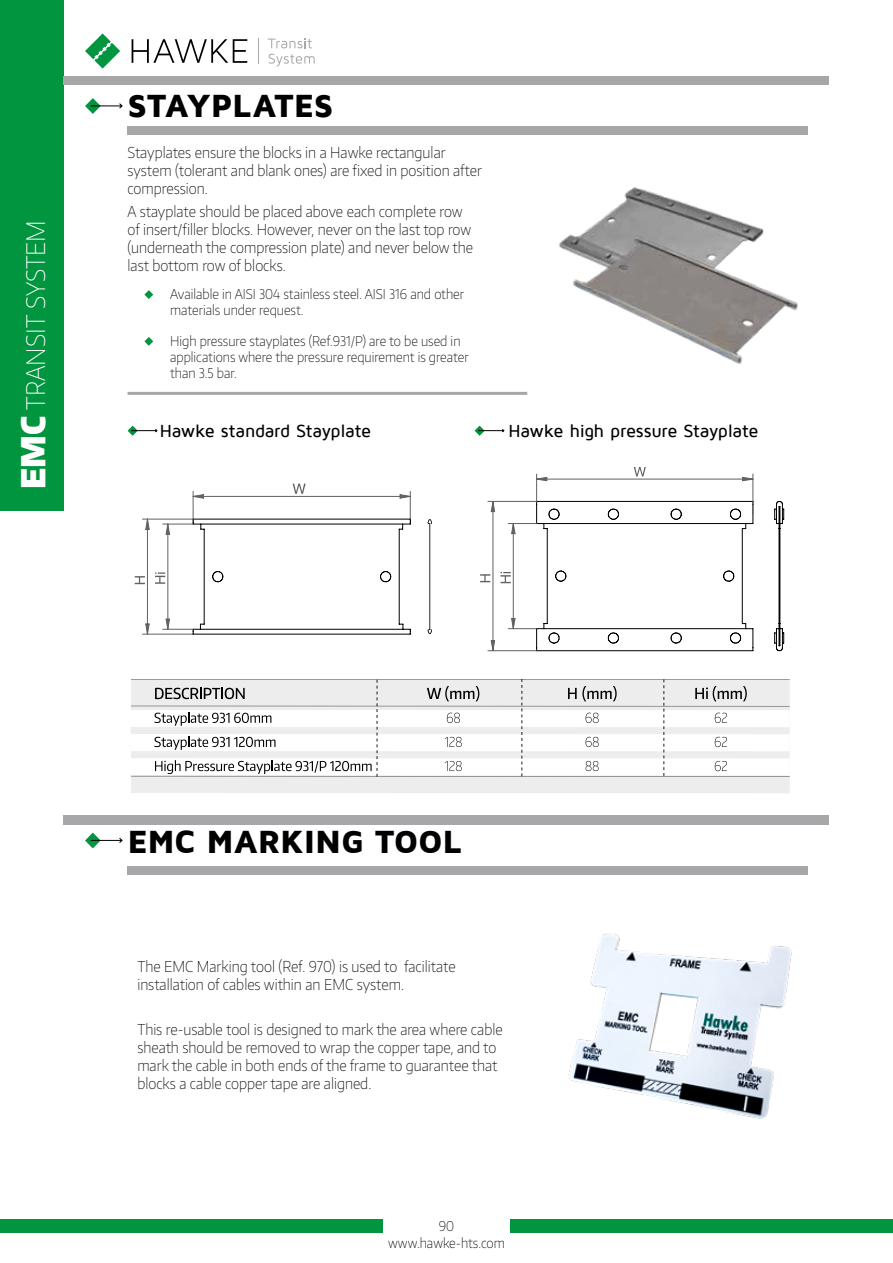
<style>
.page{position:relative;width:893px;height:1263px;background:#fff}
.page>*{position:absolute;margin:0;border:0;box-sizing:border-box;transform-origin:0 0}
.t1{font:900 33px "Maven Pro";letter-spacing:-.005em;color:#000}
.t2{font:900 33px "Encode Sans Narrow";color:#fff}
.t3{font:100 25.5px "Encode Sans Narrow";color:#fff}
.t4{font:500 18px "Maven Pro";letter-spacing:-.02em;color:#000}
.t5{font:100 15px/18px "Encode Sans Narrow";color:#000}
.t6{font:100 13.5px/16.2px "Encode Sans Narrow";color:#000}
</style>
<div class="page">
<div style="left:0;top:0;width:64px;height:510px;background:#00953e"></div>
<div style="left:64px;top:77px;width:765px;height:8px;background:#a7a7a9"></div>
<div style="left:128px;top:126px;width:680px;height:9px;background:#a7a7a9"></div>
<svg style="left:132px;top:39px;width:115px;height:24px"></svg>
<svg style="left:258px;top:38px;width:1px;height:26px"></svg>
<svg style="left:268px;top:39px;width:44px;height:9px"></svg>
<svg style="left:269px;top:54px;width:46px;height:12px"></svg>
<svg style="left:85px;top:33px;width:35px;height:36px"></svg>
<div style="left:0;top:1219px;width:383px;height:14px;background:#00953e"></div>
<div style="left:510px;top:1219px;width:383px;height:14px;background:#00953e"></div>
<svg style="left:144px;top:290px;width:9px;height:9px"></svg>
<svg style="left:144px;top:337px;width:9px;height:9px"></svg>
<img style="left:480px;top:187px;width:318px;height:208px">
<svg style="left:128px;top:426px;width:30px;height:10px"></svg>
<svg style="left:474px;top:426px;width:31px;height:10px"></svg>
<svg style="left:85px;top:98px;width:37px;height:16px"></svg>
<div style="left:64px;top:815px;width:765px;height:9px;background:#a7a7a9"></div>
<div style="left:128px;top:866px;width:680px;height:8px;background:#a7a7a9"></div>
<img style="left:569px;top:933px;width:223px;height:186px">
<svg style="left:85px;top:833px;width:37px;height:15px"></svg>
<svg style="left:427px;top:519px;width:5px;height:115px"></svg>
<hr style="left:163px;top:524px;width:30px;height:1px;background:#616161">
<hr style="left:163px;top:629px;width:30px;height:1px;background:#616161">
<svg style="left:155px;top:572px;width:10px;height:12px"></svg>
<svg style="left:165px;top:523px;width:5px;height:12px"></svg>
<svg style="left:165px;top:618px;width:5px;height:12px"></svg>
<hr style="left:167px;top:524px;width:1px;height:105px;background:#616161">
<svg style="left:192px;top:484px;width:219px;height:151px"></svg>
<hr style="left:193px;top:496px;width:217px;height:1px;background:#616161">
<hr style="left:142px;top:519px;width:51px;height:1px;background:#616161">
<hr style="left:142px;top:634px;width:51px;height:1px;background:#616161">
<svg style="left:135px;top:576px;width:10px;height:8px"></svg>
<svg style="left:145px;top:518px;width:5px;height:12px"></svg>
<svg style="left:145px;top:623px;width:5px;height:12px"></svg>
<hr style="left:147px;top:519px;width:1px;height:115px;background:#616161">
<svg style="left:480px;top:467px;width:304px;height:184px"></svg>
<hr style="left:513px;top:523px;width:1px;height:106px;background:#616161">
<hr style="left:128px;top:392px;width:399px;height:3px;background:#a7a7a9">
<div style="left:131px;top:679px;width:659px;height:114px;background:#ededee"></div>
<div style="left:131px;top:758px;width:659px;height:17px;background:#fff"></div>
<div style="left:131px;top:734px;width:659px;height:17px;background:#fff"></div>
<div style="left:131px;top:710px;width:659px;height:17px;background:#fff"></div>
<hr style="left:131px;top:706px;width:659px;height:1px;background:#1a1412">
<hr style="left:131px;top:776px;width:659px;height:1px;background:#1a1412">
<hr style="left:131px;top:679px;width:659px;height:1px;background:#1a1412">
<svg style="left:522px;top:679px;width:1px;height:97px"></svg>
<svg style="left:664px;top:679px;width:1px;height:97px"></svg>
<svg style="left:427px;top:686px;width:52px;height:15px"></svg>
<svg style="left:568px;top:686px;width:49px;height:15px"></svg>
<svg style="left:695px;top:686px;width:52px;height:15px"></svg>
<svg style="left:447px;top:713px;width:13px;height:10px"></svg>
<svg style="left:586px;top:713px;width:13px;height:10px"></svg>
<svg style="left:715px;top:713px;width:12px;height:10px"></svg>
<svg style="left:445px;top:737px;width:17px;height:10px"></svg>
<svg style="left:586px;top:737px;width:13px;height:10px"></svg>
<svg style="left:715px;top:737px;width:12px;height:10px"></svg>
<svg style="left:154px;top:680px;width:224px;height:97px"></svg>
<svg style="left:445px;top:761px;width:17px;height:10px"></svg>
<svg style="left:586px;top:761px;width:13px;height:10px"></svg>
<svg style="left:715px;top:761px;width:12px;height:10px"></svg>
<h2 class="t3" style="left:19px;top:410px;width:191px;rotate:-90deg">TRANSIT SYSTEM</h2>
<h1 class="t2" style="left:12px;top:489px;width:75px;rotate:-90deg">EMC</h1>
<h1 class="t1" style="left:128px;top:88px;width:208px">STAYPLATES</h1>
<p class="t5" style="left:128px;top:143px;width:356px">Stayplates ensure the blocks in a Hawke rectangular system (tolerant and blank ones) are fixed in position after compression.</p>
<p class="t5" style="left:128px;top:202px;width:347px">A stayplate should be placed above each complete row of insert/filler blocks. However, never on the last top row (underneath the compression plate) and never below the last bottom row of blocks.</p>
<p class="t6" style="left:170px;top:285px;width:296px">Available in AISI 304 stainless steel. AISI 316 and other materials under request.</p>
<p class="t6" style="left:170px;top:332px;width:300px">High pressure stayplates (Ref.931/P) are to be used in applications where the pressure requirement is greater than 3.5 bar.</p>
<p class="t4" style="left:160px;top:422px;width:213px">Hawke standard Stayplate</p>
<p class="t4" style="left:508px;top:422px;width:251px">Hawke high pressure Stayplate</p>
<h1 class="t1" style="left:128px;top:824px;width:335px">EMC MARKING TOOL</h1>
<p class="t5" style="left:137px;top:957px;width:320px">The EMC Marking tool (Ref. 970) is used to facilitate installation of cables within an EMC system.</p>
<p class="t5" style="left:137px;top:1020px;width:367px">This re-usable tool is designed to mark the area where cable sheath should be removed to wrap the copper tape, and to mark the cable in both ends of the frame to guarantee that blocks a cable copper tape are aligned.</p>
<p class="t6" style="left:439px;top:1217px;width:17px">90</p>
<p class="t6" style="left:388px;top:1234px;width:118px">www.hawke-hts.com</p>
</div>
